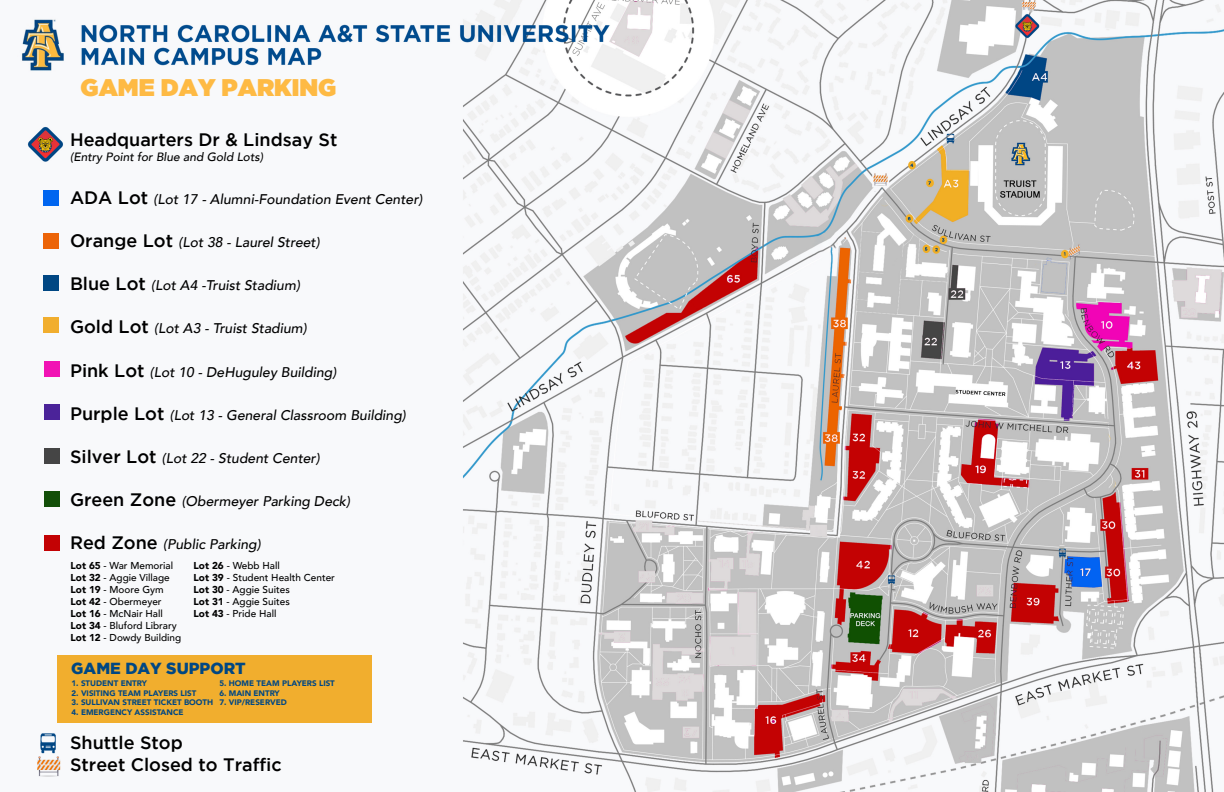
<style>
.page{position:relative;width:1224px;height:792px;background:#fff}
.page>*{position:absolute;margin:0;border:0;box-sizing:border-box;transform-origin:0 0}
.t1{font:24px "Gotham Ultra";color:#feba44}
.t2{font:500 18px "Gotham";color:#000}
.t3{font:900 16px "Gotham";color:#004783}
.t4{font:italic 500 14px "Avenir";color:#000}
.t5{font:italic 500 12px "Avenir";color:#000}
.t6{font:500 10px/12px "Avenir";color:#000}
.t7{font:900 8px "Avenir";color:#004783}
.s1{font-family:"Gotham";font-style:normal;font-size:18px}
.s2{font-weight:900}
</style>
<div class="page">
<img style="left:21px;top:0;width:1203px;height:792px">
<div style="left:57px;top:655px;width:314px;height:68px;background:#f1ae2e"></div>
<div style="left:44px;top:536px;width:16px;height:15px;background:#c30204"></div>
<div style="left:44px;top:492px;width:16px;height:15px;background:#124f08"></div>
<div style="left:44px;top:448px;width:16px;height:16px;background:#454545"></div>
<div style="left:44px;top:404px;width:16px;height:16px;background:#4b2399"></div>
<div style="left:44px;top:362px;width:16px;height:15px;background:#f113b4"></div>
<div style="left:43px;top:318px;width:15px;height:15px;background:#f1ae2e"></div>
<div style="left:43px;top:275px;width:15px;height:16px;background:#004783"></div>
<div style="left:43px;top:233px;width:15px;height:15px;background:#ec6408"></div>
<div style="left:43px;top:191px;width:15px;height:15px;background:#0066f0"></div>
<img style="left:21px;top:119px;width:46px;height:45px">
<img style="left:38px;top:732px;width:27px;height:24px">
<img style="left:36px;top:755px;width:26px;height:24px">
<h1 class="t1" style="left:81px;top:73px;width:257px">GAME DAY PARKING</h1>
<h2 class="t2" style="left:70px;top:130px;width:269px">Headquarters Dr &amp; Lindsay St</h2>
<p class="t5" style="left:70px;top:149px;width:195px">(Entry Point for Blue and Gold Lots)</p>
<p class="t4" style="left:70px;top:191px;width:354px"><span class="s1">ADA Lot</span> (Lot 17 - Alumni-Foundation Event Center)</p>
<p class="t4" style="left:70px;top:234px;width:251px"><span class="s1">Orange Lot</span> (Lot 38 - Laurel Street)</p>
<p class="t4" style="left:70px;top:277px;width:231px"><span class="s1">Blue Lot</span> (Lot A4 -Truist Stadium)</p>
<p class="t4" style="left:70px;top:320px;width:238px"><span class="s1">Gold Lot</span> (Lot A3 - Truist Stadium)</p>
<p class="t4" style="left:70px;top:363px;width:268px"><span class="s1">Pink Lot</span> (Lot 10 - DeHuguley Building)</p>
<p class="t4" style="left:70px;top:407px;width:337px"><span class="s1">Purple Lot</span> (Lot 13 - General Classroom Building)</p>
<p class="t4" style="left:70px;top:450px;width:251px"><span class="s1">Silver Lot</span> (Lot 22 - Student Center)</p>
<p class="t4" style="left:70px;top:493px;width:282px"><span class="s1">Green Zone</span> (Obermeyer Parking Deck)</p>
<p class="t4" style="left:70px;top:536px;width:192px"><span class="s1">Red Zone</span> (Public Parking)</p>
<p class="t6" style="left:71px;top:559px;width:104px"><span class="s2">Lot 65</span> - War Memorial</p>
<p class="t6" style="left:194px;top:559px;width:88px"><span class="s2">Lot 26</span> - Webb Hall</p>
<p class="t6" style="left:71px;top:571px;width:101px"><span class="s2">Lot 32</span> - Aggie Village</p>
<p class="t6" style="left:194px;top:571px;width:143px"><span class="s2">Lot 39</span> - Student Health Center</p>
<p class="t6" style="left:71px;top:583px;width:95px"><span class="s2">Lot 19</span> - Moore Gym</p>
<p class="t6" style="left:194px;top:583px;width:98px"><span class="s2">Lot 30</span> - Aggie Suites</p>
<p class="t6" style="left:71px;top:595px;width:93px"><span class="s2">Lot 42</span> - Obermeyer</p>
<p class="t6" style="left:194px;top:595px;width:98px"><span class="s2">Lot 31</span> - Aggie Suites</p>
<p class="t6" style="left:71px;top:607px;width:94px"><span class="s2">Lot 16</span> - McNair Hall</p>
<p class="t6" style="left:194px;top:607px;width:84px"><span class="s2">Lot 43</span> - Pride Hall</p>
<p class="t6" style="left:71px;top:619px;width:112px"><span class="s2">Lot 34</span> - Bluford Library<br><span class="s2">Lot 12</span> - Dowdy Building</p>
<h2 class="t3" style="left:71px;top:659px;width:176px">GAME DAY SUPPORT</h2>
<p class="t7" style="left:72px;top:676px;width:77px">1. STUDENT ENTRY</p>
<p class="t7" style="left:219px;top:676px;width:117px">5. HOME TEAM PLAYERS LIST</p>
<p class="t7" style="left:72px;top:686px;width:126px">2. VISITING TEAM PLAYERS LIST</p>
<p class="t7" style="left:219px;top:686px;width:62px">6. MAIN ENTRY</p>
<p class="t7" style="left:72px;top:696px;width:217px">3. SULLIVAN STREET TICKET BOOTH 7. VIP/RESERVED</p>
<p class="t7" style="left:72px;top:705px;width:113px">4. EMERGENCY ASSISTANCE</p>
<p class="t2" style="left:70px;top:733px;width:114px">Shuttle Stop</p>
<p class="t2" style="left:70px;top:754px;width:213px">Street Closed to Traffic</p>
</div>
